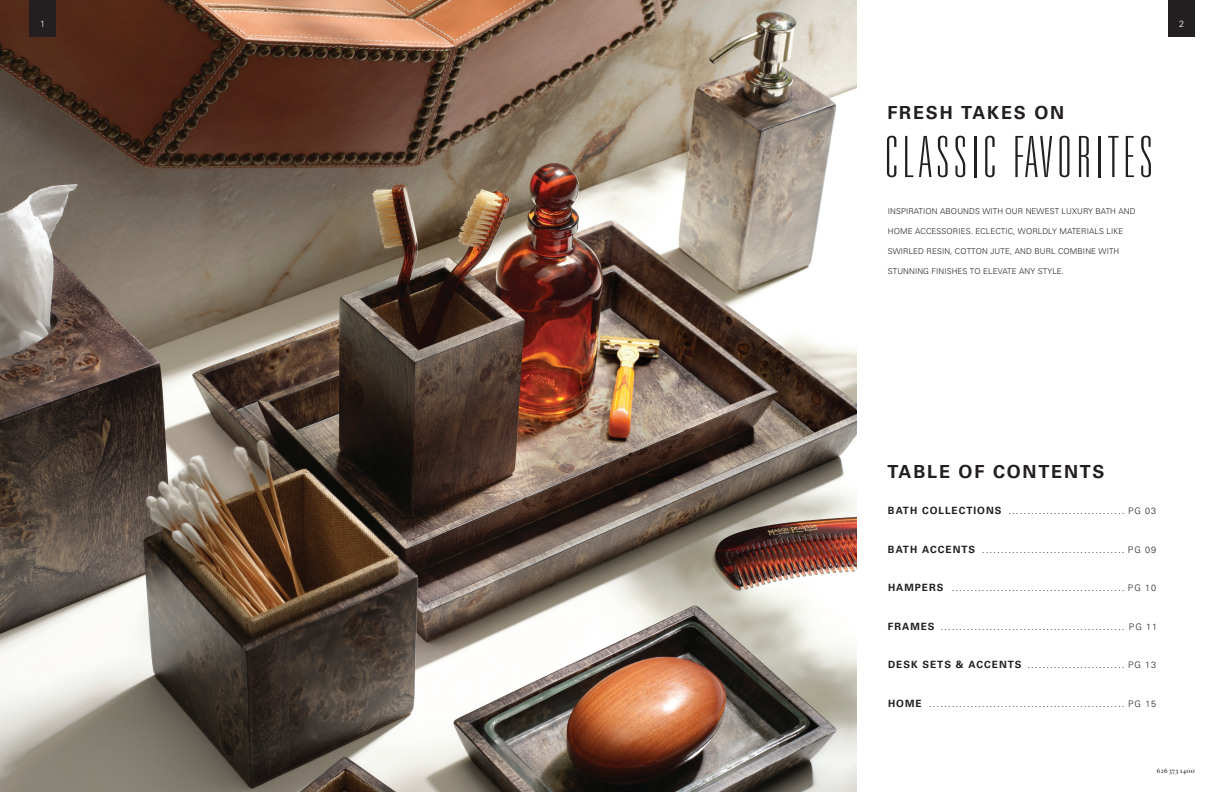
<style>
.page{position:relative;width:1224px;height:792px;background:#fff}
.page>*{position:absolute;margin:0;border:0;box-sizing:border-box;transform-origin:0 0}
.Section_Header{font:57px "Univers LT 39 Th Ult Cn";letter-spacing:.1em;color:#231f20}
.TOC_listing{font:18px "Univers LT 65 Bd";letter-spacing:.1em;color:#231f20}
.TOC_listing-2{font:10px "Univers LT 45 Lt";color:#231f20}
.t1{font:9px "Univers LT 45 Lt";color:#fff}
.section-subcopy{font:8px "Univers LT 45 Lt";letter-spacing:.015em;color:#231f20}
.t2{font:500 7px "Quarto";letter-spacing:.04em;color:#231f20}
.s1{font-family:"Univers LT 65 Bd"}
.s2{font-size:9px}
</style>
<div class="page">
<img style="left:0;top:0;width:857px;height:792px">
<div style="left:29px;top:1px;width:27px;height:36px;background:#231f20"></div>
<div style="left:29px;top:0;width:27px;height:10px;background:#231f20"></div>
<div style="left:1168px;top:1px;width:27px;height:36px;background:#231f20"></div>
<div style="left:1168px;top:0;width:27px;height:10px;background:#231f20"></div>
<p class="t1" style="left:40px;top:18px;width:7px">1</p>
<p class="t1" style="left:1179px;top:18px;width:7px">2</p>
<p class="TOC_listing" style="left:887px;top:102px;width:178px">FRESH TAKES ON</p>
<p class="Section_Header" style="left:886px;top:128px;width:268px">CLASSIC FAVORITES</p>
<p class="section-subcopy" style="left:888px;top:206px;width:249px">INSPIRATION ABOUNDS WITH OUR NEWEST LUXURY BATH AND</p>
<p class="section-subcopy" style="left:888px;top:226px;width:237px">HOME ACCESSORIES. ECLECTIC, WORLDLY MATERIALS LIKE</p>
<p class="section-subcopy" style="left:888px;top:246px;width:233px">SWIRLED RESIN, COTTON JUTE, AND BURL COMBINE WITH</p>
<p class="section-subcopy" style="left:888px;top:266px;width:178px">STUNNING FINISHES TO ELEVATE ANY STYLE.</p>
<p class="TOC_listing" style="left:887px;top:461px;width:219px">TABLE OF CONTENTS</p>
<p class="TOC_listing-2" style="left:888px;top:505px;width:270px"><span class="s1">BATH COLLECTIONS</span> ............................... <span class="s2">PG 03</span></p>
<p class="TOC_listing-2" style="left:888px;top:543px;width:270px"><span class="s1">BATH ACCENTS</span> ...................................... <span class="s2">PG 09</span></p>
<p class="TOC_listing-2" style="left:888px;top:582px;width:270px"><span class="s1">HAMPERS</span> .............................................. <span class="s2">PG 10</span></p>
<p class="TOC_listing-2" style="left:888px;top:620px;width:271px"><span class="s1">FRAMES</span> ................................................. <span class="s2">PG 11</span></p>
<p class="TOC_listing-2" style="left:888px;top:659px;width:270px"><span class="s1">DESK SETS &amp; ACCENTS</span> .......................... <span class="s2">PG 13</span></p>
<p class="TOC_listing-2" style="left:888px;top:697px;width:270px"><span class="s1">HOME</span> .................................................... <span class="s2">PG 15</span></p>
<p class="t2" style="left:1157px;top:766px;width:39px">626 373 1400</p>
</div>
